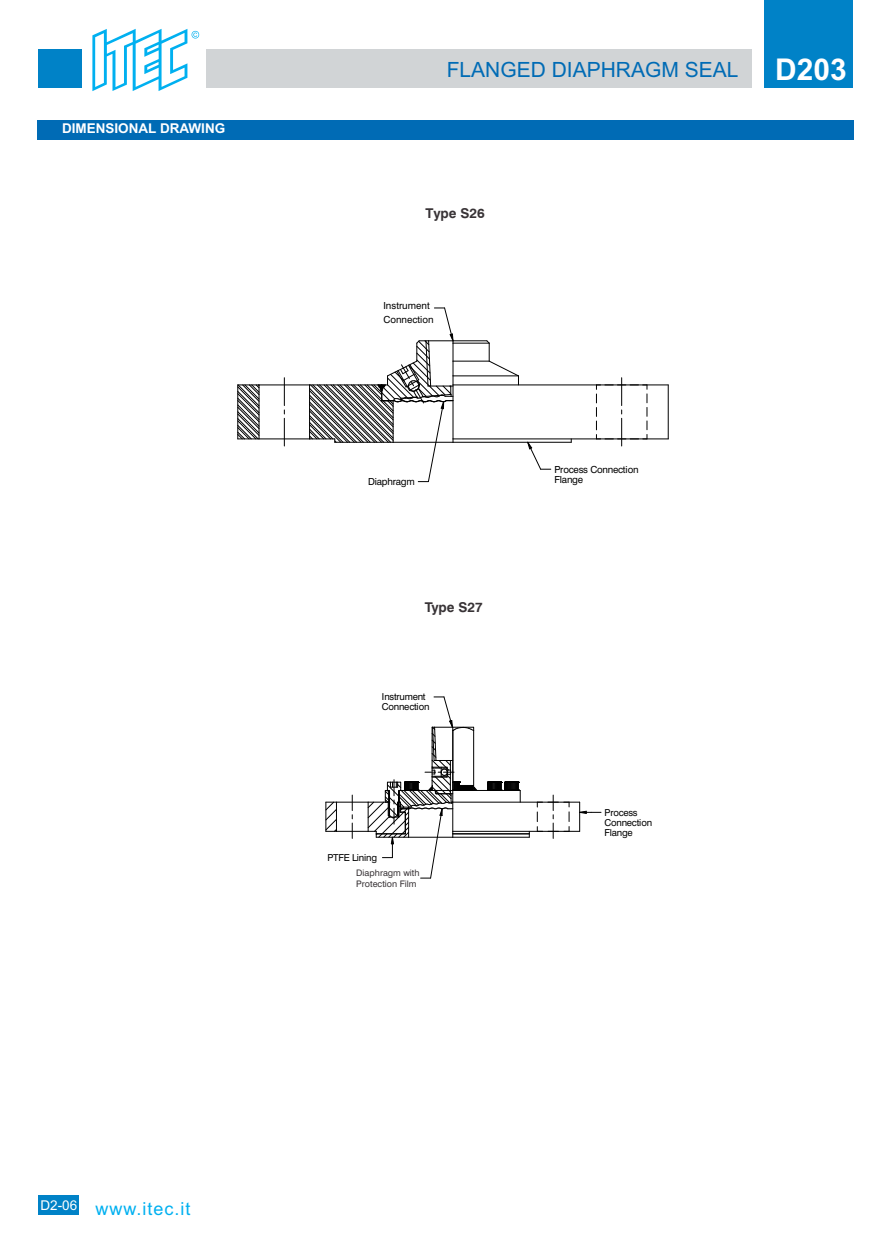
<style>
.page{position:relative;width:891px;height:1242px;background:#fff}
.page>*{position:absolute;margin:0;border:0;box-sizing:border-box;transform-origin:0 0}
.t1{font:21px "Arial";color:#006bb5}
.t2{font:18px "Arial";letter-spacing:.055em;color:#00b0f0}
.t3{font:700 13.5px "Arial";color:#fff}
.t4{font:700 13.5px "Swiss 721 BT";color:#383336}
.t5{font:9.75px/14.4px "Swiss 721 BT";letter-spacing:-.01em;color:#000}
.t6{font:9.75px/10.2px "Swiss 721 BT";letter-spacing:-.03em;color:#000}
.t7{font:9.6px/10.1px "Swiss 721 BT";letter-spacing:-.02em;color:#000}
.t8{font:9px/10.8px "Swiss 721 BT";color:#383336}
.s1{font-weight:700;font-size:30px;color:#fff}
</style>
<div class="page">
<div style="left:38px;top:50px;width:43px;height:38px;background:#0082c7"></div>
<div style="left:207px;top:50px;width:545px;height:38px;background:#d1d4d6"></div>
<div style="left:764px;top:0;width:89px;height:88px;background:#0082c7"></div>
<svg style="left:92px;top:29px;width:107px;height:62px"></svg>
<div style="left:37px;top:120px;width:817px;height:19px;background:#006bb5"></div>
<svg style="left:284px;top:378px;width:1px;height:68px"></svg>
<svg style="left:527px;top:441px;width:24px;height:29px"></svg>
<svg style="left:596px;top:378px;width:52px;height:68px"></svg>
<hr style="left:453px;top:376px;width:65px;height:1px;background:#000">
<hr style="left:453px;top:361px;width:36px;height:1px;background:#000">
<hr style="left:453px;top:343px;width:36px;height:1px;background:#000">
<hr style="left:453px;top:341px;width:34px;height:1px;background:#000">
<svg style="left:486px;top:340px;width:33px;height:45px"></svg>
<hr style="left:453px;top:439px;width:215px;height:1px;background:#000">
<hr style="left:453px;top:385px;width:215px;height:1px;background:#000">
<hr style="left:453px;top:442px;width:118px;height:1px;background:#000">
<hr style="left:259px;top:439px;width:51px;height:1px;background:#000">
<hr style="left:259px;top:385px;width:51px;height:1px;background:#000">
<svg style="left:237px;top:384px;width:23px;height:56px"></svg>
<hr style="left:259px;top:385px;width:1px;height:54px;background:#000">
<hr style="left:668px;top:385px;width:1px;height:54px;background:#000">
<svg style="left:308px;top:307px;width:146px;height:175px"></svg>
<hr style="left:453px;top:790px;width:67px;height:1px;background:#000">
<svg style="left:487px;top:782px;width:34px;height:20px"></svg>
<hr style="left:453px;top:837px;width:76px;height:1px;background:#000">
<hr style="left:453px;top:802px;width:127px;height:1px;background:#000">
<hr style="left:453px;top:834px;width:76px;height:1px;background:#000">
<hr style="left:453px;top:831px;width:127px;height:1px;background:#000">
<hr style="left:336px;top:831px;width:32px;height:1px;background:#000">
<hr style="left:336px;top:802px;width:32px;height:1px;background:#000">
<svg style="left:325px;top:801px;width:13px;height:31px"></svg>
<svg style="left:352px;top:795px;width:1px;height:43px"></svg>
<svg style="left:564px;top:802px;width:6px;height:30px"></svg>
<svg style="left:537px;top:795px;width:21px;height:43px"></svg>
<svg style="left:579px;top:802px;width:22px;height:29px"></svg>
<svg style="left:367px;top:696px;width:111px;height:183px"></svg>
<div style="left:38px;top:1195px;width:40px;height:20px;background:#0082c7"></div>
<h3 class="t3" style="left:62px;top:123px;width:165px">DIMENSIONAL DRAWING</h3>
<h1 class="t1" style="left:447px;top:61px;width:402px">FLANGED DIAPHRAGM SEAL <span class="s1">D203</span></h1>
<h3 class="t4" style="left:425px;top:207px;width:61px">Type S26</h3>
<p class="t5" style="left:383px;top:299px;width:52px">Instrument<br>Connection</p>
<p class="t5" style="left:368px;top:475px;width:48px">Diaphragm</p>
<h3 class="t4" style="left:425px;top:602px;width:60px">Type S27</h3>
<p class="t7" style="left:382px;top:693px;width:49px">Instrument<br>Connection</p>
<p class="t7" style="left:327px;top:853px;width:51px">PTFE Lining</p>
<p class="t8" style="left:356px;top:869px;width:65px">Diaphragm with<br>Protection Film</p>
<p class="t6" style="left:554px;top:465px;width:86px">Process Connection<br>Flange</p>
<p class="t7" style="left:605px;top:808px;width:49px">Process<br>Connection<br>Flange</p>
<h2 class="t2" style="left:40px;top:1202px;width:152px"><sup>D2-06</sup> www.itec.it</h2>
</div>
